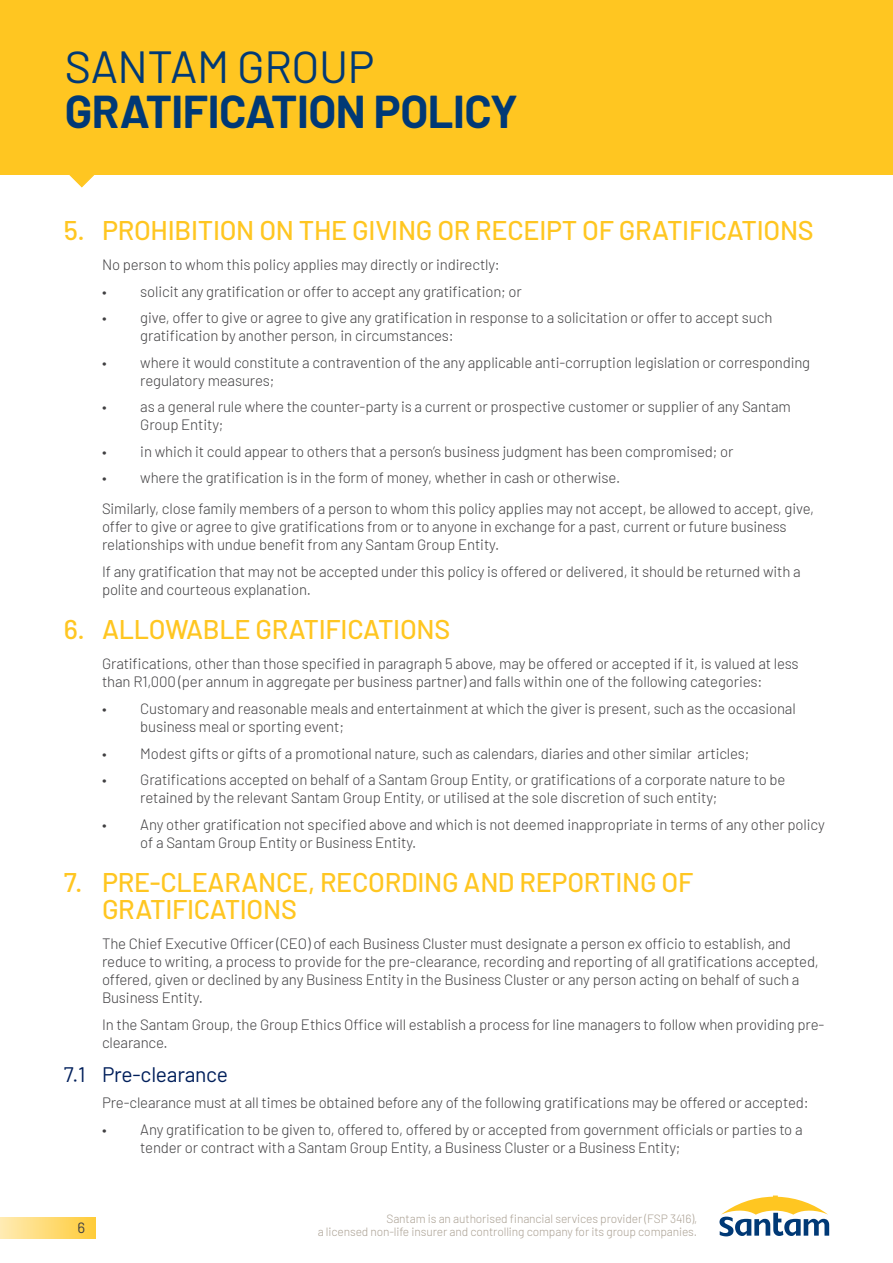
<style>
.page{position:relative;width:893px;height:1263px;background:#fff}
.page>*{position:absolute;margin:0;border:0;box-sizing:border-box;transform-origin:0 0}
.t1{font:700 45px "Barlow";letter-spacing:-.01em;color:#003976}
.t2{font:45px "Barlow";letter-spacing:-.01em;color:#003976}
.t3{font:500 27px/27px "Barlow";letter-spacing:-.01em;color:#ffc621}
.t4{font:21px "Barlow";letter-spacing:-.01em;color:#001f5b}
.t5{font:300 15px/18px "Barlow";letter-spacing:-.01em;color:#414042}
.t6{font:15px "Barlow";color:#414042}
.t7{font:300 12px "Barlow";letter-spacing:-.01em;color:#aba194}
</style>
<div class="page">
<div style="left:0;top:0;width:893px;height:175px;background:#ffc621"></div>
<svg style="left:69px;top:175px;width:26px;height:13px"></svg>
<svg style="left:719px;top:1195px;width:110px;height:41px"></svg>
<div style="left:0;top:1217px;width:95px;height:21px;background:linear-gradient(to right,#ffebb4,#ffcc3a)"></div>
<h1 class="t2" style="left:65px;top:34px;width:311px">SANTAM GROUP</h1>
<h1 class="t1" style="left:65px;top:78px;width:455px">GRATIFICATION POLICY</h1>
<h2 class="t3" style="left:64px;top:214px;width:752px">5. PROHIBITION ON THE GIVING OR RECEIPT OF GRATIFICATIONS</h2>
<p class="t5" style="left:102px;top:255px;width:399px">No person to whom this policy applies may directly or indirectly:</p>
<p class="t5" style="left:102px;top:281px;width:421px">• solicit any gratification or offer to accept any gratification; or</p>
<p class="t5" style="left:140px;top:308px;width:634px;text-indent:-38px">• give, offer to give or agree to give any gratification in response to a solicitation or offer to accept such gratification by another person, in circumstances:</p>
<p class="t5" style="left:140px;top:352px;width:671px;text-indent:-38px">• where it would constitute a contravention of the any applicable anti-corruption legislation or corresponding regulatory measures;</p>
<p class="t5" style="left:140px;top:397px;width:652px;text-indent:-38px">• as a general rule where the counter-party is a current or prospective customer or supplier of any Santam<br>Group Entity;</p>
<p class="t5" style="left:102px;top:441px;width:633px">• in which it could appear to others that a person’s business judgment has been compromised; or</p>
<p class="t5" style="left:102px;top:461px;width:714px;line-height:30.8px">• where the gratification is in the form of money, whether in cash or otherwise.<br>Similarly, close family members of a person to whom this policy applies may not accept, be allowed to accept, give,</p>
<p class="t5" style="left:102px;top:517px;width:686px">offer to give or agree to give gratifications from or to anyone in exchange for a past, current or future business relationships with undue benefit from any Santam Group Entity.</p>
<p class="t5" style="left:102px;top:561px;width:700px">If any gratification that may not be accepted under this policy is offered or delivered, it should be returned with a polite and courteous explanation.</p>
<h2 class="t3" style="left:64px;top:613px;width:388px">6. ALLOWABLE GRATIFICATIONS</h2>
<p class="t5" style="left:102px;top:654px;width:698px">Gratifications, other than those specified in paragraph 5 above, may be offered or accepted if it, is valued at less than R1,000 (per annum in aggregate per business partner) and falls within one of the following categories:</p>
<p class="t5" style="left:140px;top:698px;width:657px;text-indent:-38px">• Customary and reasonable meals and entertainment at which the giver is present, such as the occasional business meal or sporting event;</p>
<p class="t5" style="left:102px;top:743px;width:649px">• Modest gifts or gifts of a promotional nature, such as calendars, diaries and other similar articles;</p>
<p class="t5" style="left:140px;top:769px;width:647px;text-indent:-38px">• Gratifications accepted on behalf of a Santam Group Entity, or gratifications of a corporate nature to be retained by the relevant Santam Group Entity, or utilised at the sole discretion of such entity;</p>
<p class="t5" style="left:140px;top:814px;width:686px;text-indent:-38px">• Any other gratification not specified above and which is not deemed inappropriate in terms of any other policy of a Santam Group Entity or Business Entity.</p>
<h2 class="t3" style="left:102px;top:866px;width:593px;text-indent:-38px">7. PRE-CLEARANCE, RECORDING AND REPORTING OF<br>GRATIFICATIONS</h2>
<p class="t5" style="left:102px;top:934px;width:718px">The Chief Executive Officer (CEO) of each Business Cluster must designate a person ex officio to establish, and reduce to writing, a process to provide for the pre-clearance, recording and reporting of all gratifications accepted, offered, given or declined by any Business Entity in the Business Cluster or any person acting on behalf of such a Business Entity.</p>
<p class="t5" style="left:102px;top:1014px;width:724px">In the Santam Group, the Group Ethics Office will establish a process for line managers to follow when providing pre&shy;clearance.</p>
<h3 class="t4" style="left:64px;top:1059px;width:166px">7.1 Pre-clearance</h3>
<p class="t5" style="left:102px;top:1092px;width:708px">Pre-clearance must at all times be obtained before any of the following gratifications may be offered or accepted:</p>
<p class="t5" style="left:140px;top:1119px;width:664px;text-indent:-38px">• Any gratification to be given to, offered to, offered by or accepted from government officials or parties to a tender or contract with a Santam Group Entity, a Business Cluster or a Business Entity;</p>
<p class="t7" style="left:386px;top:1210px;width:312px">Santam is an authorised financial services provider (FSP 3416),</p>
<p class="t6" style="left:77px;top:1217px;width:9px">6</p>
<p class="t7" style="left:318px;top:1223px;width:381px">a licensed non-life insurer and controlling company for its group companies.</p>
</div>
